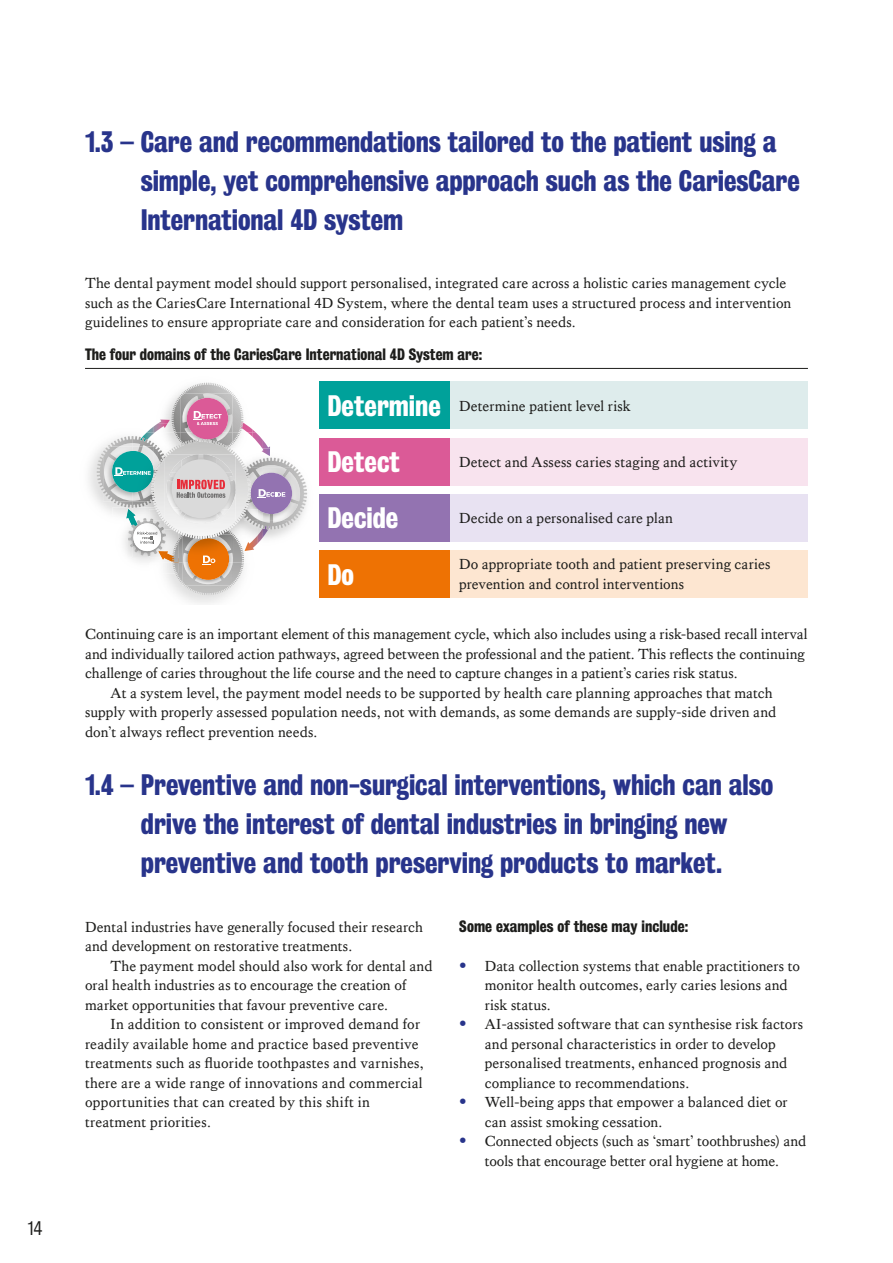
<style>
.page{position:relative;width:893px;height:1263px;background:#fff}
.page>*{position:absolute;margin:0;border:0;box-sizing:border-box;transform-origin:0 0}
.t1{font:27px/39px "Kings Bureau Grot Three Seven";letter-spacing:-.005em;color:#28348b}
.t2{font:27px "Kings Bureau Grot Three Seven";color:#fff}
.t3{font:18px "Kings Bureau Grot Five One";color:#1d1d1b}
.t4{font:15px/19.5px "Kings Caslon Text";letter-spacing:.005em;color:#1d1d1b}
.t5{font:15px "Kings Bureau Grot Three Seven";color:#1d1d1b}
.s1{font-family:"Kings Bureau Grot Three Seven";font-size:27px;color:#fff}
.s2{font-family:"Kings Bureau Grot Five One";color:#28348b}
</style>
<div class="page">
<div style="left:319px;top:382px;width:132px;height:47px;background:#00a19a"></div>
<div style="left:451px;top:382px;width:357px;height:47px;background:#deecec"></div>
<div style="left:319px;top:438px;width:132px;height:47px;background:#db5a97"></div>
<div style="left:451px;top:438px;width:357px;height:47px;background:#f8e3ee"></div>
<div style="left:319px;top:494px;width:132px;height:47px;background:#9373b1"></div>
<div style="left:451px;top:494px;width:357px;height:47px;background:#e8e2f2"></div>
<div style="left:319px;top:550px;width:132px;height:48px;background:#ee7203"></div>
<div style="left:451px;top:550px;width:357px;height:48px;background:#fde6d1"></div>
<img style="left:166px;top:393px;width:13px;height:18px">
<svg style="left:184px;top:383px;width:46px;height:11px"></svg>
<img style="left:181px;top:394px;width:52px;height:17px">
<div style="left:187px;top:398px;width:41px;height:41px;background:#db5a97;border-radius:50%"></div>
<img style="left:230px;top:584px;width:8px;height:3px">
<img style="left:182px;top:584px;width:51px;height:1px">
<svg style="left:97px;top:411px;width:207px;height:173px"></svg>
<hr style="left:85px;top:368px;width:723px;height:1px;background:#1d1d1b">
<p class="t3" style="left:28px;top:1218px;width:16px">14</p>
<h1 class="t1" style="left:141px;top:122px;width:661px;text-indent:-56px">1.3 – Care and recommendations tailored to the patient using a simple, yet comprehensive approach such as the CariesCare<br>International 4D system</h1>
<p class="t4" style="left:85px;top:273px;width:708px">The dental payment model should support personalised, integrated care across a holistic caries management cycle such as the CariesCare International 4D System, where the dental team uses a structured process and intervention guidelines to ensure appropriate care and consideration for each patient’s needs.</p>
<p class="t5" style="left:85px;top:345px;width:399px">The four domains of the CariesCare International 4D System are:</p>
<p class="t4" style="left:327px;top:396px;width:305px"><span class="s1">Determine</span> Determine patient level risk</p>
<h1 class="t2" style="left:327px;top:446px;width:74px">Detect</h1>
<p class="t4" style="left:459px;top:452px;width:280px">Detect and Assess caries staging and activity</p>
<h1 class="t2" style="left:327px;top:503px;width:73px">Decide</h1>
<p class="t4" style="left:459px;top:508px;width:216px">Decide on a personalised care plan</p>
<h1 class="t2" style="left:327px;top:559px;width:28px">Do</h1>
<p class="t4" style="left:459px;top:555px;width:313px">Do appropriate tooth and patient preserving caries prevention and control interventions</p>
<p class="t4" style="left:85px;top:624px;width:724px">Continuing care is an important element of this management cycle, which also includes using a risk-based recall interval</p>
<p class="t4" style="left:85px;top:644px;width:721px">and individually tailored action pathways, agreed between the professional and the patient. This reflects the continuing</p>
<p class="t4" style="left:85px;top:663px;width:654px">challenge of caries throughout the life course and the need to capture changes in a patient’s caries risk status.</p>
<p class="t4" style="left:111px;top:683px;width:664px">At a system level, the payment model needs to be supported by health care planning approaches that match</p>
<p class="t4" style="left:85px;top:702px;width:693px">supply with properly assessed population needs, not with demands, as some demands are supply-side driven and</p>
<p class="t4" style="left:85px;top:722px;width:234px">don’t always reflect prevention needs.</p>
<h1 class="t1" style="left:85px;top:765px;width:690px;text-align:center">1.4 – Preventive and non-surgical interventions, which can also drive the interest of dental industries in bringing new preventive and tooth preserving products to market.</h1>
<p class="t4" style="left:85px;top:917px;width:340px">Dental industries have generally focused their research and development on restorative treatments.</p>
<p class="t4" style="left:85px;top:956px;width:349px;text-indent:26px">The payment model should also work for dental and oral health industries as to encourage the creation of market opportunities that favour preventive care.</p>
<p class="t4" style="left:85px;top:1014px;width:340px;text-indent:26px">In addition to consistent or improved demand for readily available home and practice based preventive treatments such as fluoride toothpastes and varnishes, there are a wide range of innovations and commercial opportunities that can created by this shift in treatment priorities.</p>
<p class="t5" style="left:459px;top:917px;width:230px">Some examples of these may include:</p>
<p class="t4" style="left:485px;top:956px;width:317px;text-indent:-26px"><span class="s2">•</span> Data collection systems that enable practitioners to monitor health outcomes, early caries lesions and risk status.</p>
<p class="t4" style="left:485px;top:1014px;width:320px;text-indent:-26px"><span class="s2">•</span> AI-assisted software that can synthesise risk factors and personal characteristics in order to develop personalised treatments, enhanced prognosis and compliance to recommendations.</p>
<p class="t4" style="left:485px;top:1092px;width:304px;text-indent:-26px"><span class="s2">•</span> Well-being apps that empower a balanced diet or can assist smoking cessation.</p>
<p class="t4" style="left:459px;top:1131px;width:348px;text-align:center"><span class="s2">•</span> Connected objects (such as ‘smart’ toothbrushes) and tools that encourage better oral hygiene at home.</p>
</div>
